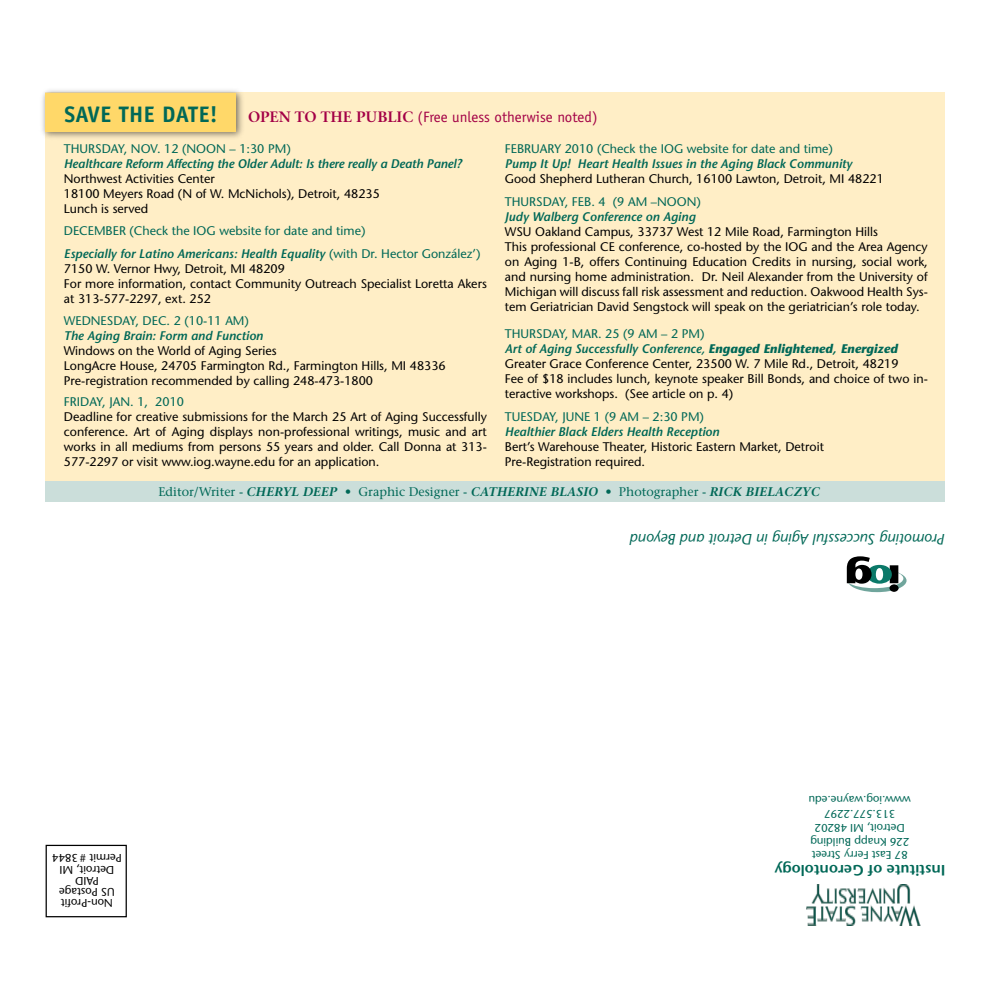
<style>
.page{position:relative;width:990px;height:990px;background:#fff}
.page>*{position:absolute;margin:0;border:0;box-sizing:border-box;transform-origin:0 0}
.t1{font:700 22.5px "Officina Sans";letter-spacing:.01em;color:#006857}
.t2{font:italic 15px "Stone Sans";color:#006857}
.t3{font:15px "Officina Sans";color:#a30046}
.t4{font:600 15px "Stone Sans";color:#006857}
.t5{font:12.5px/15px "Stone Sans";color:#000}
.t6{font:12.5px/22.5px "Stone Sans";color:#006857}
.t7{font:italic 600 12.5px "Stone Sans";color:#006857}
.t8{font:12.5px "Stone Serif";color:#006857}
.t9{font:11.25px/13.8px "Stone Sans";color:#006857;text-align:center}
.t10{font:11.25px/11.2px "Stone Sans";color:#000;text-align:center}
.s1{font-family:"Stone Serif";font-weight:600}
.s2{font-weight:600;font-style:italic}
.s3{color:#006857}
.s4{font-weight:600;font-style:italic;color:#006857}
.s5{font-weight:700;font-style:italic;color:#006857}
</style>
<div class="page">
<div style="left:46px;top:845px;width:81px;height:72px;border:1px solid #000"></div>
<img style="left:806px;top:884px;width:114px;height:41px">
<svg style="left:847px;top:556px;width:60px;height:36px"></svg>
<div style="left:45px;top:93px;width:900px;height:388px;background:#ffeec6"></div>
<div style="left:39px;top:86px;width:207px;height:56px;background:#000;opacity:.55"></div>
<div style="left:45px;top:93px;width:191px;height:38px;background:#ffd869"></div>
<div style="left:45px;top:482px;width:900px;height:20px;background:#cbdeda"></div>
<h1 class="t1" style="left:64px;top:100px;width:155px">SAVE THE DATE!</h1>
<p class="t3" style="left:248px;top:108px;width:351px"><span class="s1">OPEN TO THE PUBLIC</span> (Free unless otherwise noted)</p>
<p class="t6" style="left:64px;top:137px;width:16px">Thursday</p>
<p class="t6" style="left:124px;top:137px;width:83px">, Nov. 12 (Noon</p>
<p class="t6" style="left:230px;top:137px;width:63px">– 1:30 pm)</p>
<p class="t7" style="left:64px;top:156px;width:400px">Healthcare Reform Affecting the Older Adult: Is there really a Death Panel?</p>
<p class="t5" style="left:64px;top:171px;width:318px">Northwest Activities Center<br>18100 Meyers Road (N of W. McNichols), Detroit, 48235<br>Lunch is served</p>
<p class="t6" style="left:64px;top:220px;width:18px">December</p>
<p class="t6" style="left:64px;top:220px;width:418px;text-indent:66px">(Check the IOG website for date and time)<br><span class="s2">Especially for Latino Americans: Health Equality</span> (with Dr. Hector González’)</p>
<p class="t5" style="left:64px;top:261px;width:425px">7150 W. Vernor Hwy, Detroit, MI 48209<br>For more information, contact Community Outreach Specialist Loretta Akers at 313-577-2297, ext. 252</p>
<p class="t6" style="left:64px;top:310px;width:21px">Wednesday</p>
<p class="t6" style="left:135px;top:310px;width:115px">, Dec. 2 (10-11 am)</p>
<p class="t7" style="left:64px;top:328px;width:201px">The Aging Brain: Form and Function</p>
<p class="t5" style="left:64px;top:343px;width:383px">Windows on the World of Aging Series<br>LongAcre House, 24705 Farmington Rd., Farmington Hills, MI 48336<br>Pre-registration recommended by calling 248-473-1800</p>
<p class="t6" style="left:64px;top:391px;width:14px">Friday</p>
<p class="t6" style="left:102px;top:391px;width:83px">, Jan. 1, 2010</p>
<p class="t5" style="left:64px;top:410px;width:425px;text-align:justify">Deadline for creative submissions for the March 25 Art of Aging Successfully conference. Art of Aging displays non-professional writings, music and art works in all mediums from persons 55 years and older. Call Donna at 313- 577-2297 or visit www.iog.wayne.edu for an application.</p>
<p class="t6" style="left:505px;top:137px;width:15px">February</p>
<p class="t6" style="left:565px;top:137px;width:270px">2010 (Check the IOG website for date and time)</p>
<p class="t7" style="left:505px;top:156px;width:349px">Pump It Up! Heart Health Issues in the Aging Black Community</p>
<p class="t5" style="left:505px;top:171px;width:381px">Good Shepherd Lutheran Church, 16100 Lawton, Detroit, MI 48221</p>
<p class="t6" style="left:505px;top:191px;width:16px">Thursday</p>
<p class="t6" style="left:565px;top:191px;width:103px">, Feb. 4 (9 am –noon</p>
<p class="t6" style="left:697px;top:191px;width:6px">)</p>
<p class="t7" style="left:505px;top:210px;width:192px">Judy Walberg Conference on Aging</p>
<p class="t5" style="left:505px;top:225px;width:425px">WSU Oakland Campus, 33737 West 12 Mile Road, Farmington Hills<br>This professional CE conference, co-hosted by the IOG and the Area Agency on Aging 1-B, offers Continuing Education Credits in nursing, social work, and nursing home administration. Dr. Neil Alexander from the University of Michigan will discuss fall risk assessment and reduction. Oakwood Health Sys&shy;tem Geriatrician David Sengstock will speak on the geriatrician’s role today.</p>
<p class="t6" style="left:505px;top:322px;width:16px">Thursday</p>
<p class="t5" style="left:505px;top:326px;width:425px;text-indent:60px"><span class="s3">, Mar. 25 (9 am – 2 pm)<br></span><span class="s4">Art of Aging Successfully Conference,</span> <span class="s5">Engaged Enlightened, Energized </span>Greater Grace Conference Center, 23500 W. 7 Mile Rd., Detroit, 48219<br>Fee of $18 includes lunch, keynote speaker Bill Bonds, and choice of two in&shy;teractive workshops. (See article on p. 4)</p>
<p class="t6" style="left:505px;top:406px;width:16px">Tuesday</p>
<p class="t6" style="left:555px;top:406px;width:20px">, June</p>
<p class="t6" style="left:594px;top:406px;width:112px">1 (9 am – 2:30 pm)</p>
<p class="t7" style="left:505px;top:425px;width:216px">Healthier Black Elders Health Reception</p>
<p class="t5" style="left:505px;top:440px;width:321px">Bert’s Warehouse Theater, Historic Eastern Market, Detroit<br>Pre-Registration required.</p>
<p class="t8" style="left:158px;top:484px;width:663px">Editor/Writer - <span class="s2">CHERYL DEEP •</span> Graphic Designer - <span class="s2">CATHERINE BLASIO</span> • Photographer - <span class="s2">RICK BIELACZYC</span></p>
<p class="t10" style="left:122px;top:909px;width:71px;rotate:-180deg">Non-Profit<br>US Postage<br>PAID<br>Detroit, MI<br>Permit # 3844</p>
<p class="t2" style="left:946px;top:548px;width:317px;rotate:-180deg">Promoting Successful Aging in Detroit and Beyond</p>
<p class="t9" style="left:911px;top:862px;width:104px;rotate:-180deg">87 East Ferry Street<br>226 Knapp Building<br>Detroit, MI 48202<br>313.577.2297 www.iog.wayne.edu</p>
<p class="t4" style="left:946px;top:879px;width:173px;rotate:-180deg">Institute of Gerontology</p>
</div>
